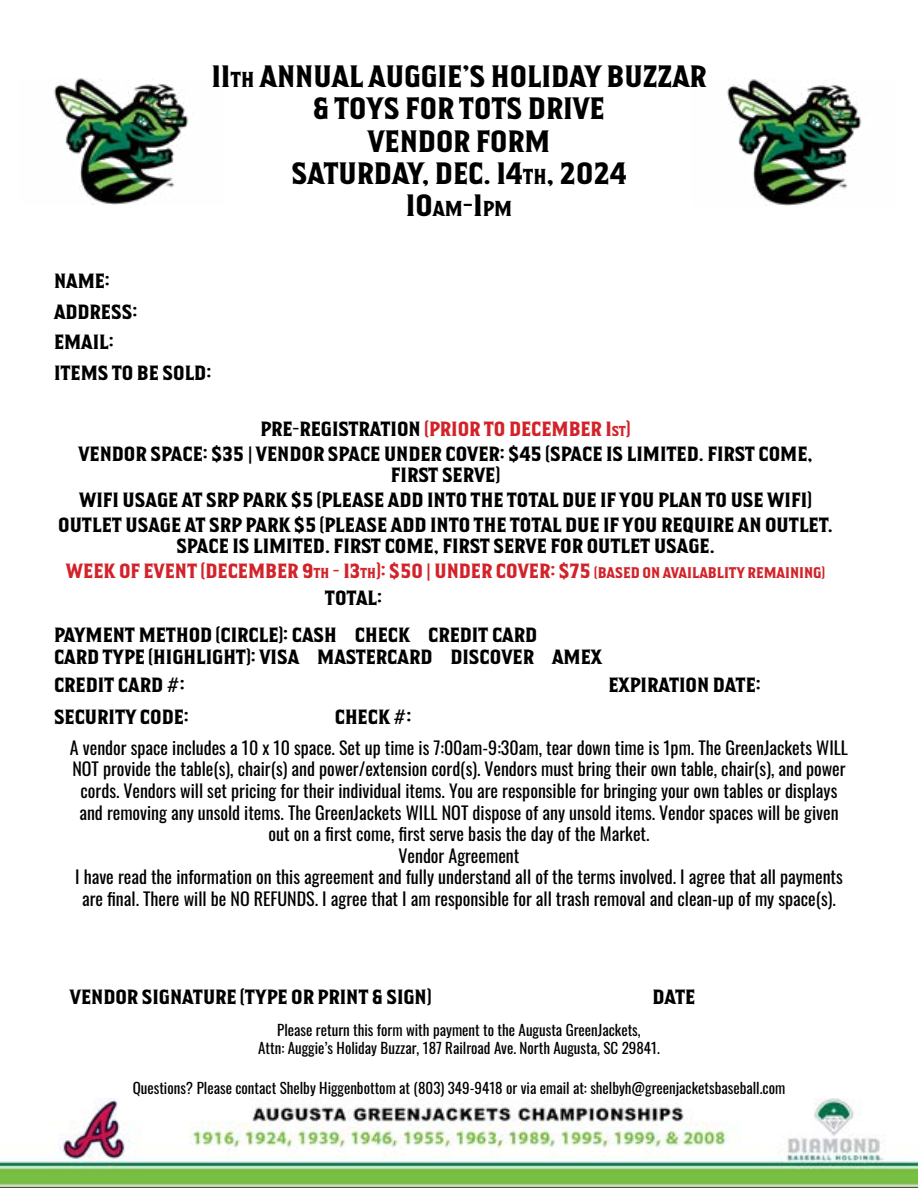
<style>
.page{position:relative;width:918px;height:1188px;background:#fff}
.page>*{position:absolute;margin:0;border:0;box-sizing:border-box;transform-origin:0 0}
.t1{font:27px/32.4px "Green Jackets";color:#000;text-align:center}
.t2{font:18px/21.6px "Oswald";color:#000;text-align:center}
.t3{font:18px/24.6px "Green Jackets";color:#000}
.t4{font:15px/18px "Oswald";color:#000;text-align:center}
.s1{font-size:18.9px}
.s2{color:#d2232a}
.s3{font-size:12.6px;color:#d2232a}
.s4{font-family:"Oswald"}
.s5{font-family:"Oswald";color:#d2232a}
.s6{font-size:13.5px;color:#d2232a}
</style>
<div class="page">
<img style="left:0;top:1098px;width:918px;height:90px">
<img style="left:54px;top:78px;width:134px;height:127px">
<img style="left:727px;top:78px;width:134px;height:127px">
<h1 class="t1" style="left:211px;top:61px;width:497px">11<span class="s1">TH</span> ANNUAL AUGGIE’S HOLIDAY BUZZAR &amp; TOYS FOR TOTS DRIVE<br>VENDOR FORM<br>SATURDAY, DEC. 14<span class="s1">TH</span>, 2024<br>10<span class="s1">AM</span>-1<span class="s1">PM</span></h1>
<p class="t3" style="left:54px;top:266px;width:159px;line-height:30.6px">NAME:<br>ADDRESS:<br>EMAIL:<br>ITEMS TO BE SOLD:</p>
<p class="t3" style="left:78px;top:417px;width:736px;text-align:center">PRE-REGISTRATION <span class="s2">(PRIOR TO DECEMBER 1</span><span class="s3">ST</span><span class="s2">)<br></span>VENDOR SPACE: $35 <span class="s4">|</span> VENDOR SPACE UNDER COVER: $45 (SPACE IS LIMITED. FIRST COME,</p>
<p class="t3" style="left:58px;top:464px;width:776px;text-align:center">FIRST SERVE)<br>WIFI USAGE AT SRP PARK $5 (PLEASE ADD INTO THE TOTAL DUE IF YOU PLAN TO USE WIFI)<br>OUTLET USAGE AT SRP PARK $5 (PLEASE ADD INTO THE TOTAL DUE IF YOU REQUIRE AN OUTLET.</p>
<p class="t3" style="left:66px;top:534px;width:761px;text-align:center">SPACE IS LIMITED. FIRST COME, FIRST SERVE FOR OUTLET USAGE.<br><span class="s2">WEEK OF EVENT (DECEMBER 9</span><span class="s3">TH</span> <span class="s2">- 13</span><span class="s3">TH</span><span class="s2">): $50</span> <span class="s5">|</span> <span class="s2">UNDER COVER: $75</span> <span class="s6">(BASED ON AVAILABLITY REMAINING)</span></p>
<p class="t3" style="left:54px;top:580px;width:485px;line-height:36.9px;text-indent:271px">TOTAL:<br>PAYMENT METHOD (CIRCLE): CASH CHECK CREDIT CARD</p>
<p class="t3" style="left:54px;top:643px;width:550px;line-height:27.9px">CARD TYPE (HIGHLIGHT): VISA MASTERCARD DISCOVER AMEX<br>CREDIT CARD #:</p>
<p class="t3" style="left:54px;top:705px;width:136px">SECURITY CODE:</p>
<p class="t3" style="left:608px;top:673px;width:154px">EXPIRATION DATE:</p>
<p class="t3" style="left:335px;top:705px;width:78px">CHECK #:</p>
<p class="t2" style="left:70px;top:735px;width:780px">A vendor space includes a 10 x 10 space. Set up time is 7:00am-9:30am, tear down time is 1pm. The GreenJackets WILL NOT provide the table(s), chair(s) and power/extension cord(s). Vendors must bring their own table, chair(s), and power cords. Vendors will set pricing for their individual items. You are responsible for bringing your own tables or displays and removing any unsold items. The GreenJackets WILL NOT dispose of any unsold items. Vendor spaces will be given out on a first come, first serve basis the day of the Market.<br>Vendor Agreement<br>I have read the information on this agreement and fully understand all of the terms involved. I agree that all payments are final. There will be NO REFUNDS. I agree that I am responsible for all trash removal and clean-up of my space(s).</p>
<p class="t3" style="left:70px;top:985px;width:363px">VENDOR SIGNATURE (TYPE OR PRINT &amp; SIGN)</p>
<p class="t3" style="left:652px;top:985px;width:44px">DATE</p>
<p class="t4" style="left:258px;top:1020px;width:403px">Please return this form with payment to the Augusta GreenJackets,<br>Attn: Auggie’s Holiday Buzzar, 187 Railroad Ave. North Augusta, SC 29841.</p>
<p class="t4" style="left:133px;top:1077px;width:654px">Questions? Please contact Shelby Higgenbottom at (803) 349-9418 or via email at: shelbyh@greenjacketsbaseball.com</p>
</div>
